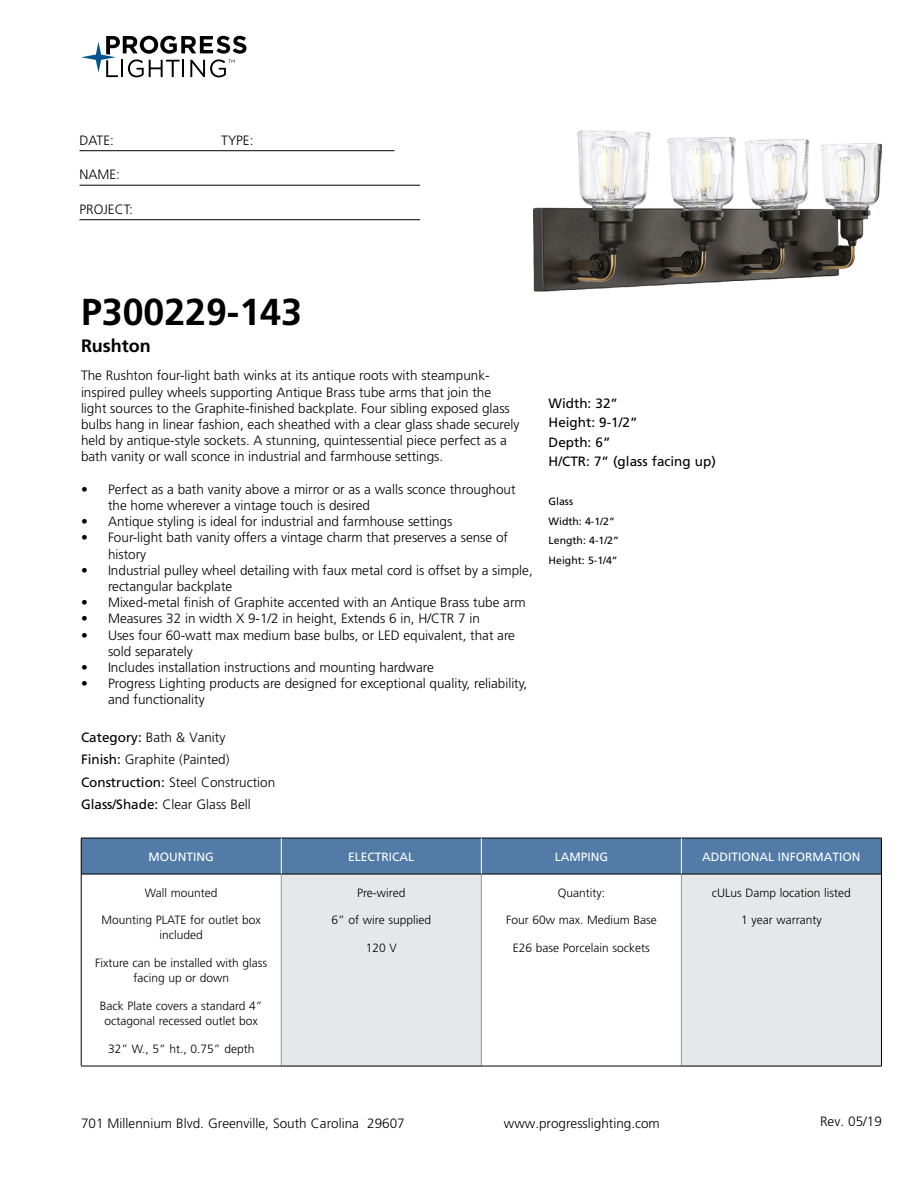
<style>
.page{position:relative;width:918px;height:1188px;background:#fff}
.page>*{position:absolute;margin:0;border:0;box-sizing:border-box;transform-origin:0 0}
.t1{font:700 37.5px "Frutiger LT Std";color:#000}
.t2{font:700 18px "Frutiger LT Std";color:#000}
.t3{font:300 13.5px/16.2px "Frutiger LT Std";color:#000}
.t4{font:13.5px/19.5px "Frutiger LT Std";color:#000}
.t5{font:300 12px/15px "Frutiger LT Std";color:#000;text-align:center}
.t6{font:12px "Frutiger LT Std";color:#fff}
.t7{font:10.5px/19.5px "Frutiger LT Std";color:#000}
.s1{font-weight:400}
</style>
<div class="page">
<svg style="left:81px;top:36px;width:165px;height:41px"></svg>
<hr style="left:80px;top:150px;width:314px;height:1px;background:#000">
<hr style="left:80px;top:185px;width:340px;height:1px;background:#000">
<hr style="left:80px;top:219px;width:340px;height:1px;background:#000">
<div style="left:82px;top:839px;width:799px;height:35px;background:#527ba8"></div>
<div style="left:281px;top:874px;width:200px;height:192px;background:#e6e7e8"></div>
<div style="left:681px;top:874px;width:200px;height:192px;background:#e6e7e8"></div>
<hr style="left:281px;top:874px;width:1px;height:192px;background:#939598">
<hr style="left:481px;top:874px;width:1px;height:192px;background:#939598">
<hr style="left:681px;top:874px;width:1px;height:192px;background:#939598">
<hr style="left:81px;top:874px;width:200px;height:1px;background:#000">
<hr style="left:281px;top:874px;width:200px;height:1px;background:#000">
<hr style="left:481px;top:874px;width:200px;height:1px;background:#000">
<hr style="left:681px;top:874px;width:200px;height:1px;background:#000">
<hr style="left:81px;top:1066px;width:200px;height:1px;background:#000">
<hr style="left:281px;top:1066px;width:200px;height:1px;background:#000">
<hr style="left:481px;top:1066px;width:200px;height:1px;background:#000">
<hr style="left:681px;top:1066px;width:201px;height:1px;background:#000">
<hr style="left:81px;top:838px;width:200px;height:1px;background:#000">
<hr style="left:81px;top:838px;width:1px;height:36px;background:#000">
<hr style="left:281px;top:838px;width:200px;height:1px;background:#000">
<hr style="left:481px;top:838px;width:200px;height:1px;background:#000">
<hr style="left:681px;top:838px;width:201px;height:1px;background:#000">
<hr style="left:881px;top:838px;width:1px;height:36px;background:#000">
<hr style="left:81px;top:874px;width:1px;height:192px;background:#000">
<hr style="left:881px;top:874px;width:1px;height:192px;background:#000">
<hr style="left:281px;top:838px;width:1px;height:36px;background:#fff">
<hr style="left:681px;top:838px;width:1px;height:36px;background:#fff">
<hr style="left:481px;top:838px;width:1px;height:36px;background:#fff">
<img style="left:533px;top:130px;width:349px;height:162px">
<p class="t3" style="left:80px;top:132px;width:36px">DATE:</p>
<p class="t3" style="left:221px;top:132px;width:34px">TYPE:</p>
<p class="t3" style="left:80px;top:167px;width:42px">NAME:</p>
<p class="t3" style="left:80px;top:201px;width:55px">PROJECT:</p>
<h1 class="t1" style="left:81px;top:290px;width:222px">P300229-143</h1>
<h2 class="t2" style="left:81px;top:335px;width:71px">Rushton</h2>
<p class="t3" style="left:81px;top:368px;width:440px">The Rushton four-light bath winks at its antique roots with steampunk&shy;inspired pulley wheels supporting Antique Brass tube arms that join the light sources to the Graphite-finished backplate. Four sibling exposed glass bulbs hang in linear fashion, each sheathed with a clear glass shade securely held by antique-style sockets. A stunning, quintessential piece perfect as a bath vanity or wall sconce in industrial and farmhouse settings.</p>
<p class="t3" style="left:108px;top:481px;width:409px;text-indent:-27px">• Perfect as a bath vanity above a mirror or as a walls sconce throughout the home wherever a vintage touch is desired</p>
<p class="t3" style="left:81px;top:514px;width:373px">• Antique styling is ideal for industrial and farmhouse settings</p>
<p class="t3" style="left:108px;top:530px;width:402px;text-indent:-27px">• Four-light bath vanity offers a vintage charm that preserves a sense of history</p>
<p class="t3" style="left:108px;top:562px;width:426px;text-indent:-27px">• Industrial pulley wheel detailing with faux metal cord is offset by a simple, rectangular backplate</p>
<p class="t3" style="left:81px;top:595px;width:446px">• Mixed-metal finish of Graphite accented with an Antique Brass tube arm</p>
<p class="t3" style="left:81px;top:611px;width:400px">• Measures 32 in width X 9-1/2 in height, Extends 6 in, H/CTR 7 in</p>
<p class="t3" style="left:108px;top:627px;width:409px;text-indent:-27px">• Uses four 60-watt max medium base bulbs, or LED equivalent, that are sold separately</p>
<p class="t3" style="left:81px;top:659px;width:354px">• Includes installation instructions and mounting hardware</p>
<p class="t3" style="left:108px;top:676px;width:421px;text-indent:-27px">• Progress Lighting products are designed for exceptional quality, reliability, and functionality</p>
<p class="t3" style="left:81px;top:726px;width:196px;line-height:22.5px"><span class="s1">Category:</span> Bath &amp; Vanity<br><span class="s1">Finish:</span> Graphite (Painted)<br><span class="s1">Construction:</span> Steel Construction<br><span class="s1">Glass/Shade:</span> Clear Glass Bell</p>
<p class="t4" style="left:549px;top:393px;width:169px">Width: 32”<br>Height: 9-1/2”<br>Depth: 6”<br>H/CTR: 7” (glass facing up)</p>
<p class="t7" style="left:549px;top:492px;width:72px">Glass<br>Width: 4-1/2”<br>Length: 4-1/2”<br>Height: 5-1/4”</p>
<p class="t6" style="left:149px;top:849px;width:67px">MOUNTING</p>
<p class="t6" style="left:348px;top:849px;width:68px">ELECTRICAL</p>
<p class="t6" style="left:555px;top:849px;width:55px">LAMPING</p>
<p class="t6" style="left:702px;top:849px;width:160px">ADDITIONAL INFORMATION</p>
<p class="t5" style="left:145px;top:885px;width:74px">Wall mounted</p>
<p class="t5" style="left:102px;top:913px;width:161px">Mounting PLATE for outlet box included</p>
<p class="t5" style="left:95px;top:956px;width:174px">Fixture can be installed with glass facing up or down</p>
<p class="t5" style="left:100px;top:998px;width:164px">Back Plate covers a standard 4” octagonal recessed outlet box</p>
<p class="t5" style="left:108px;top:1041px;width:148px">32” W., 5” ht., 0.75” depth</p>
<p class="t5" style="left:357px;top:885px;width:50px">Pre-wired</p>
<p class="t5" style="left:332px;top:913px;width:101px">6” of wire supplied</p>
<p class="t5" style="left:366px;top:941px;width:33px">120 V</p>
<p class="t5" style="left:712px;top:885px;width:141px">cULus Damp location listed</p>
<p class="t5" style="left:741px;top:913px;width:82px">1 year warranty</p>
<p class="t5" style="left:558px;top:885px;width:49px">Quantity:</p>
<p class="t5" style="left:506px;top:913px;width:152px">Four 60w max. Medium Base</p>
<p class="t5" style="left:513px;top:941px;width:138px">E26 base Porcelain sockets</p>
<p class="t3" style="left:81px;top:1115px;width:325px">701 Millennium Blvd. Greenville, South Carolina 29607</p>
<p class="t3" style="left:504px;top:1115px;width:158px">www.progresslighting.com</p>
<p class="t3" style="left:820px;top:1114px;width:63px">Rev. 05/19</p>
</div>
